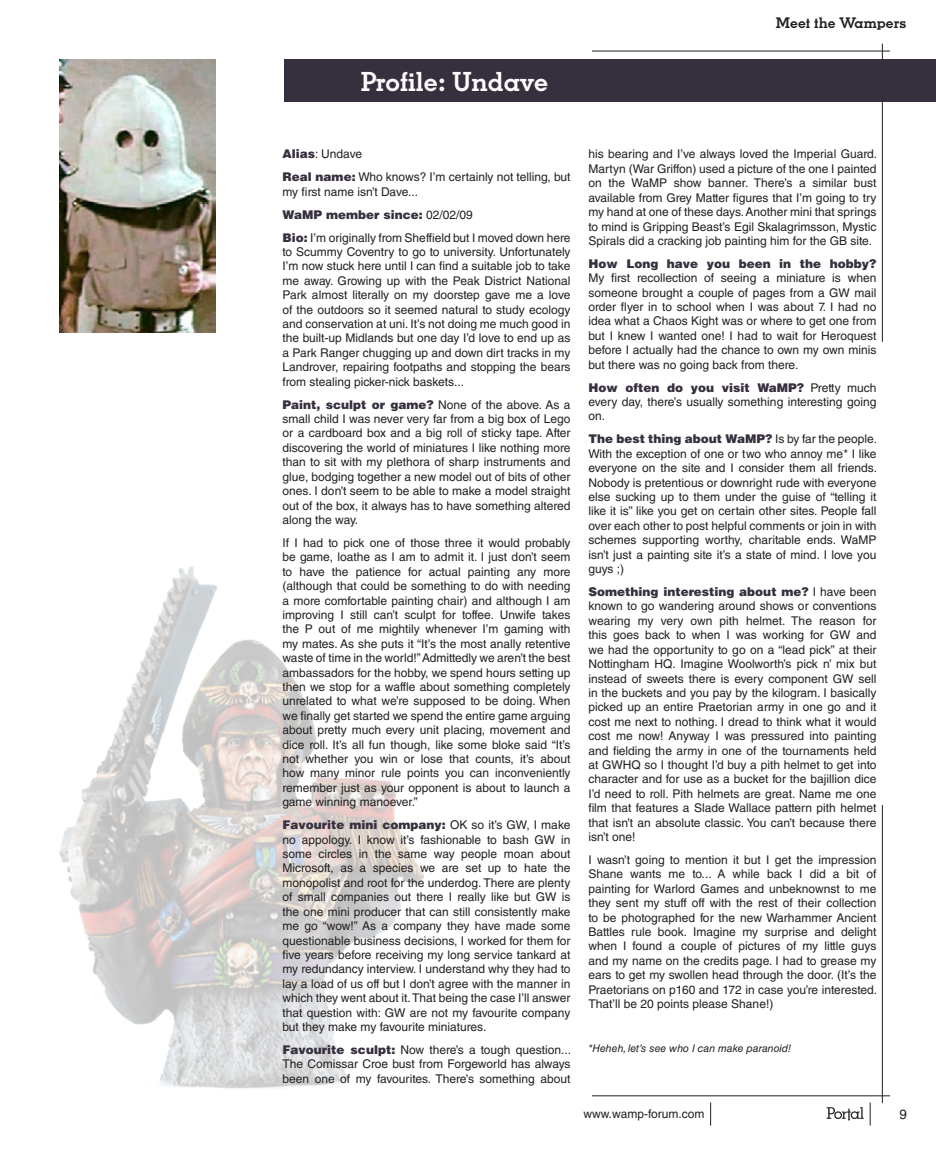
<style>
.page{position:relative;width:936px;height:1149px;background:#fff}
.page>*{position:absolute;margin:0;border:0;box-sizing:border-box;transform-origin:0 0}
.t1{font:700 27px "Memphis BQ";color:#fff}
.t2{font:700 15px "Memphis BQ";color:#231f20}
.t3{font:13.5px "Helvetica LT Std";color:#231f20}
.t4{font:12px/14.4px "Helvetica LT Std";color:#231f20;text-align:justify}
.t5{font:900 12px "Helvetica LT Std";color:#362f3e}
.t6{font:italic 10.5px "Helvetica LT Std";color:#231f20}
.s1{font-weight:900;color:#362f3e}
.s2{color:#362f3e}
</style>
<div class="page">
<hr style="left:882px;top:44px;width:1px;height:298px;background:#231f20">
<hr style="left:592px;top:51px;width:298px;height:1px;background:#231f20">
<svg style="left:710px;top:1102px;width:1px;height:23px"></svg>
<svg style="left:869px;top:1102px;width:1px;height:23px"></svg>
<hr style="left:882px;top:804px;width:1px;height:298px;background:#231f20">
<hr style="left:592px;top:1095px;width:298px;height:1px;background:#231f20">
<svg style="left:826px;top:1107px;width:37px;height:13px"></svg>
<img style="left:60px;top:566px;width:364px;height:523px">
<div style="left:284px;top:60px;width:651px;height:42px;background:#362f3e"></div>
<img style="left:60px;top:60px;width:156px;height:272px">
<h1 class="t1" style="left:361px;top:66px;width:189px">Profile: Undave</h1>
<p class="t2" style="left:775px;top:14px;width:132px">Meet the Wampers</p>
<p class="t4" style="left:282px;top:143px;width:289px;line-height:23px"><span class="s1">Alias</span><span class="s2">:</span> Undave<br><span class="s1">Real name:</span> Who knows? I’m certainly not telling, but</p>
<p class="t4" style="left:282px;top:180px;width:289px;line-height:23px;text-align:left">my first name isn’t Dave...<br><span class="s1">WaMP member since:</span> 02/02/09<br><span class="s1">Bio:</span> I’m originally from Sheffield but I moved down here</p>
<p class="t4" style="left:282px;top:244px;width:289px">to Scummy Coventry to go to university. Unfortunately I’m now stuck here until I can find a suitable job to take me away. Growing up with the Peak District National Park almost literally on my doorstep gave me a love of the outdoors so it seemed natural to study ecology and conservation at uni. It’s not doing me much good in the built-up Midlands but one day I’d love to end up as a Park Ranger chugging up and down dirt tracks in my Landrover, repairing footpaths and stopping the bears from stealing picker-nick baskets...</p>
<p class="t4" style="left:282px;top:397px;width:289px"><span class="s1">Paint, sculpt or game?</span> None of the above. As a small child I was never very far from a big box of Lego or a cardboard box and a big roll of sticky tape. After discovering the world of miniatures I like nothing more than to sit with my plethora of sharp instruments and glue, bodging together a new model out of bits of other ones. I don’t seem to be able to make a model straight out of the box, it always has to have something altered along the way.</p>
<p class="t4" style="left:282px;top:535px;width:289px">If I had to pick one of those three it would probably be game, loathe as I am to admit it. I just don’t seem to have the patience for actual painting any more (although that could be something to do with needing a more comfortable painting chair) and although I am improving I still can’t sculpt for toffee. Unwife takes the P out of me mightily whenever I’m gaming with my mates. As she puts it “It’s the most anally retentive waste of time in the world!” Admittedly we aren’t the best ambassadors for the hobby, we spend hours setting up then we stop for a waffle about something completely unrelated to what we’re supposed to be doing. When we finally get started we spend the entire game arguing about pretty much every unit placing, movement and dice roll. It’s all fun though, like some bloke said “It’s not whether you win or lose that counts, it’s about how many minor rule points you can inconveniently remember just as your opponent is about to launch a game winning manoever.”</p>
<p class="t4" style="left:282px;top:817px;width:289px"><span class="s1">Favourite mini company:</span> OK so it’s GW, I make no appology. I know it’s fashionable to bash GW in some circles in the same way people moan about Microsoft, as a species we are set up to hate the monopolist and root for the underdog. There are plenty of small companies out there I really like but GW is the one mini producer that can still consistently make me go “wow!” As a company they have made some questionable business decisions, I worked for them for five years before receiving my long service tankard at my redundancy interview. I understand why they had to lay a load of us off but I don’t agree with the manner in which they went about it. That being the case I’ll answer that question with: GW are not my favourite company but they make my favourite miniatures.</p>
<p class="t4" style="left:282px;top:1042px;width:290px"><span class="s1">Favourite sculpt:</span> Now there’s a tough question...<br>The Comissar Croe bust from Forgeworld has always been one of my favourites. There’s something about</p>
<p class="t4" style="left:588px;top:147px;width:290px">his bearing and I’ve always loved the Imperial Guard.<br>Martyn (War Griffon) used a picture of the one I painted on the WaMP show banner. There’s a similar bust available from Grey Matter figures that I’m going to try my hand at one of these days. Another mini that springs to mind is Gripping Beast’s Egil Skalagrimsson, Mystic Spirals did a cracking job painting him for the GB site.</p>
<p class="t5" style="left:588px;top:255px;width:289px">How Long have you been in the hobby?</p>
<p class="t4" style="left:588px;top:271px;width:289px">My first recollection of seeing a miniature is when someone brought a couple of pages from a GW mail order flyer in to school when I was about 7. I had no idea what a Chaos Kight was or where to get one from but I knew I wanted one! I had to wait for Heroquest before I actually had the chance to own my own minis but there was no going back from there.</p>
<p class="t4" style="left:588px;top:380px;width:289px"><span class="s1">How often do you visit WaMP?</span> Pretty much every day, there’s usually something interesting going on.</p>
<p class="t4" style="left:588px;top:432px;width:290px"><span class="s1">The best thing about WaMP?</span> Is by far the people.<br>With the exception of one or two who annoy me* I like everyone on the site and I consider them all friends.<br>Nobody is pretentious or downright rude with everyone else sucking up to them under the guise of “telling it like it is” like you get on certain other sites. People fall over each other to post helpful comments or join in with schemes supporting worthy, charitable ends. WaMP isn’t just a painting site it’s a state of mind. I love you guys ;)</p>
<p class="t4" style="left:588px;top:584px;width:289px"><span class="s1">Something interesting about me?</span> I have been known to go wandering around shows or conventions wearing my very own pith helmet. The reason for this goes back to when I was working for GW and we had the opportunity to go on a “lead pick” at their Nottingham HQ. Imagine Woolworth’s pick n’ mix but instead of sweets there is every component GW sell in the buckets and you pay by the kilogram. I basically picked up an entire Praetorian army in one go and it cost me next to nothing. I dread to think what it would cost me now! Anyway I was pressured into painting and fielding the army in one of the tournaments held at GWHQ so I thought I’d buy a pith helmet to get into character and for use as a bucket for the bajillion dice I’d need to roll. Pith helmets are great. Name me one film that features a Slade Wallace pattern pith helmet that isn’t an absolute classic. You can’t because there isn’t one!</p>
<p class="t4" style="left:588px;top:852px;width:290px">I wasn’t going to mention it but I get the impression Shane wants me to... A while back I did a bit of painting for Warlord Games and unbeknownst to me they sent my stuff off with the rest of their collection to be photographed for the new Warhammer Ancient Battles rule book. Imagine my surprise and delight when I found a couple of pictures of my little guys and my name on the credits page. I had to grease my ears to get my swollen head through the door. (It’s the Praetorians on p160 and 172 in case you’re interested.<br>That’ll be 20 points please Shane!)</p>
<p class="t6" style="left:588px;top:1041px;width:204px">*Heheh, let’s see who I can make paranoid!</p>
<p class="t4" style="left:583px;top:1106px;width:122px">www.wamp-forum.com</p>
<p class="t3" style="left:899px;top:1105px;width:9px">9</p>
</div>
